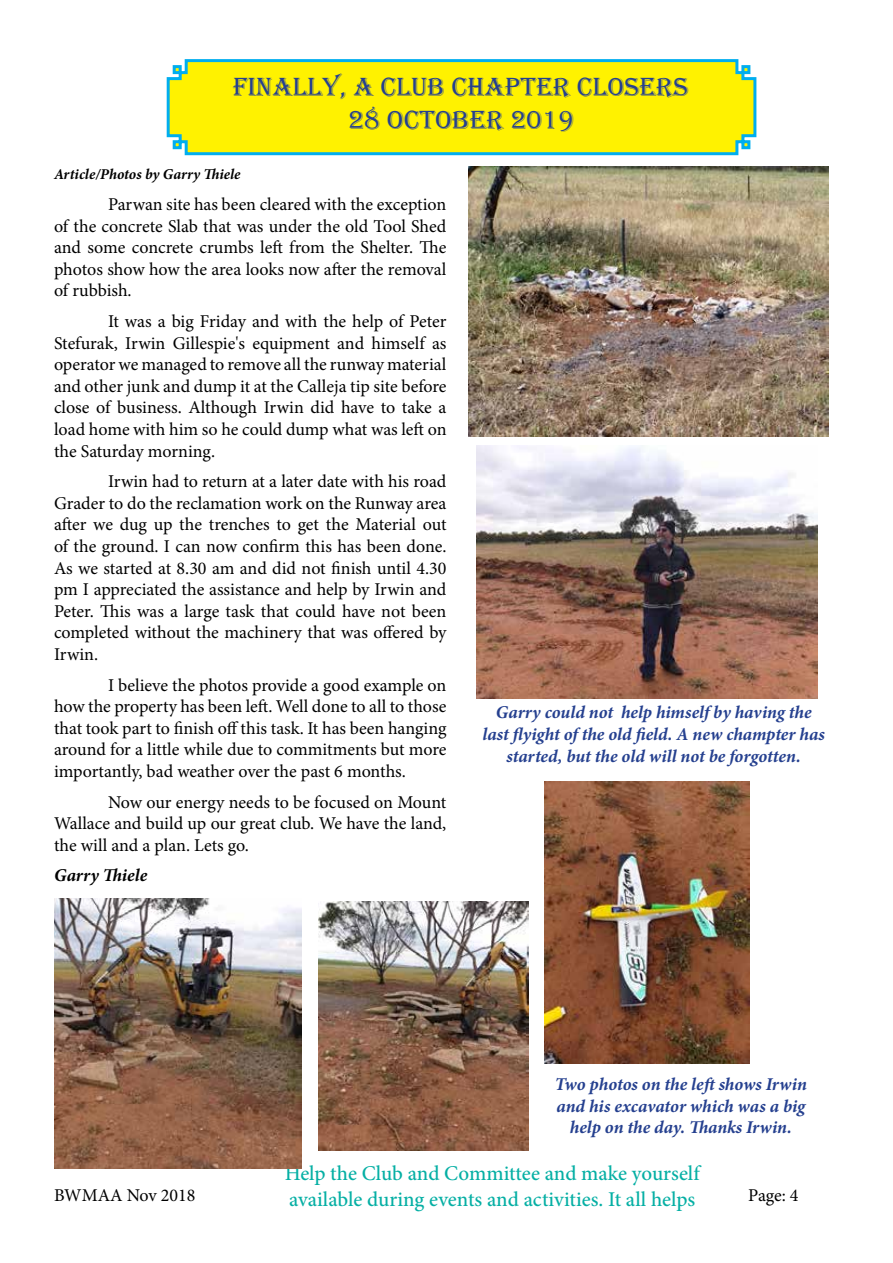
<style>
.page{position:relative;width:893px;height:1263px;background:#fff}
.page>*{position:absolute;margin:0;border:0;box-sizing:border-box;transform-origin:0 0}
.t1{font:27px/32.4px "Algerian";color:#25408f;text-align:center}
.t2{font:500 21px/25.2px "Minion Pro";letter-spacing:-.005em;color:#05afa4}
.t3{font:18px/21.6px "Minion Pro";letter-spacing:-.005em;color:#000;text-align:justify}
.t4{font:italic 700 18px/21.6px "Minion Pro";letter-spacing:-.005em;color:#25408f;text-align:center}
.t5{font:italic 700 18px "Minion Pro";letter-spacing:.005em;color:#000}
.t6{font:italic 700 15px "Minion Pro";letter-spacing:.005em;color:#000}
</style>
<div class="page">
<svg style="left:166px;top:59px;width:591px;height:97px;background:#ebed18"></svg>
<img style="left:476px;top:446px;width:342px;height:252px">
<img style="left:544px;top:782px;width:206px;height:281px">
<img style="left:468px;top:166px;width:360px;height:270px">
<img style="left:319px;top:902px;width:210px;height:248px">
<img style="left:54px;top:898px;width:248px;height:270px">
<h1 class="t1" style="left:233px;top:71px;width:457px">FINALLY, A CLUB CHAPTER CLOSERS<br>28 OCTOBER 2019</h1>
<p class="t6" style="left:54px;top:164px;width:188px">Article/Photos by Garry Thiele</p>
<p class="t3" style="left:54px;top:193px;width:394px;text-indent:54px">Parwan site has been cleared with the exception of the concrete Slab that was under the old Tool Shed and some concrete crumbs left from the Shelter. The photos show how the area looks now after the removal of rubbish.</p>
<p class="t3" style="left:54px;top:310px;width:394px;text-indent:54px">It was a big Friday and with the help of Peter Stefurak, Irwin Gillespie's equipment and himself as operator we managed to remove all the runway material and other junk and dump it at the Calleja tip site before close of business. Although Irwin did have to take a load home with him so he could dump what was left on the Saturday morning.</p>
<p class="t3" style="left:54px;top:471px;width:394px;text-indent:54px">Irwin had to return at a later date with his road Grader to do the reclamation work on the Runway area after we dug up the trenches to get the Material out of the ground. I can now confirm this has been done.<br>As we started at 8.30 am and did not finish until 4.30 pm I appreciated the assistance and help by Irwin and Peter. This was a large task that could have not been completed without the machinery that was offered by Irwin.</p>
<p class="t3" style="left:54px;top:674px;width:394px;text-indent:54px">I believe the photos provide a good example on how the property has been left. Well done to all to those that took part to finish off this task. It has been hanging around for a little while due to commitments but more importantly, bad weather over the past 6 months.</p>
<p class="t3" style="left:54px;top:791px;width:394px;text-indent:54px">Now our energy needs to be focused on Mount Wallace and build up our great club. We have the land, the will and a plan. Lets go.</p>
<p class="t5" style="left:54px;top:863px;width:95px">Garry Thiele</p>
<p class="t4" style="left:482px;top:702px;width:344px">Garry could not help himself by having the last flyight of the old field. A new champter has started, but the old will not be forgotten.</p>
<p class="t4" style="left:555px;top:1073px;width:254px">Two photos on the left shows Irwin and his excavator which was a big help on the day. Thanks Irwin.</p>
<p class="t2" style="left:285px;top:1161px;width:416px">Help the Club and Committee and make yourself available during events and activities. It all helps</p>
<p class="t3" style="left:54px;top:1184px;width:143px">BWMAA Nov 2018</p>
<p class="t3" style="left:748px;top:1184px;width:52px">Page: 4</p>
</div>
